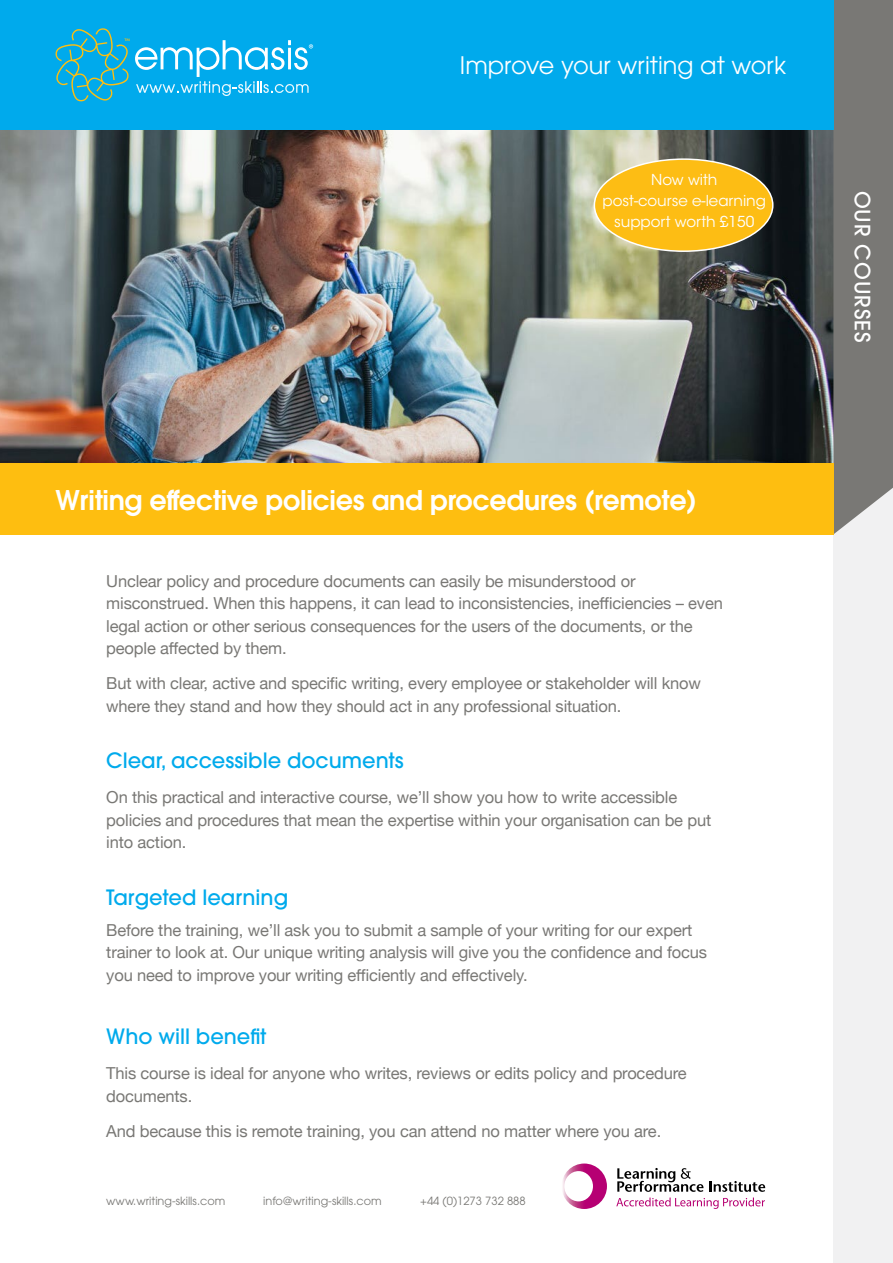
<style>
.page{position:relative;width:893px;height:1263px;background:#fff}
.page>*{position:absolute;margin:0;border:0;box-sizing:border-box;transform-origin:0 0}
.t1{font:600 27px "Avant Garde";letter-spacing:-.01em;color:#fff}
.t2{font:24px "Avant Garde";color:#fff}
.t3{font:500 21px "Avant Garde";color:#00aaec}
.t4{font:500 21px "Avant Garde";letter-spacing:.05em;color:#fff}
.t5{font:16.5px/22.5px "Helvetica Neue";letter-spacing:-.01em;color:#797875}
.t6{font:15px/21px "ITC Avant Garde Std";color:#fff;text-align:center}
.t7{font:11.25px "Avant Garde";color:#797875}
</style>
<div class="page">
<div style="left:833px;top:111px;width:60px;height:1152px;background:#f1f1f2"></div>
<svg style="left:833px;top:0;width:60px;height:535px;background:#7c7d7a"></svg>
<img style="left:0;top:130px;width:833px;height:333px">
<div style="left:0;top:463px;width:833px;height:72px;background:#febe10"></div>
<div style="left:0;top:0;width:833px;height:130px;background:#00aaec"></div>
<svg style="left:55px;top:28px;width:258px;height:74px"></svg>
<img style="left:563px;top:1163px;width:44px;height:46px">
<svg style="left:616px;top:1168px;width:149px;height:41px"></svg>
<div style="left:594px;top:159px;width:179px;height:92px;background:#fdbd14;border-radius:50%"></div>
<div style="left:594px;top:158px;width:179px;height:94px;border:2px solid #fff;border-radius:50%"></div>
<h2 class="t2" style="left:460px;top:51px;width:328px">Improve your writing at work</h2>
<p class="t6" style="left:603px;top:170px;width:165px">Now with<br>post-course e-learning support worth £150</p>
<h1 class="t1" style="left:56px;top:482px;width:643px">Writing effective policies and procedures (remote)</h1>
<p class="t5" style="left:106px;top:570px;width:618px">Unclear policy and procedure documents can easily be misunderstood or misconstrued. When this happens, it can lead to inconsistencies, inefficiencies – even legal action or other serious consequences for the users of the documents, or the people affected by them.</p>
<p class="t5" style="left:106px;top:673px;width:596px">But with clear, active and specific writing, every employee or stakeholder will know where they stand and how they should act in any professional situation.</p>
<p class="t3" style="left:106px;top:747px;width:299px">Clear, accessible documents</p>
<p class="t5" style="left:106px;top:787px;width:606px">On this practical and interactive course, we’ll show you how to write accessible policies and procedures that mean the expertise within your organisation can be put into action.</p>
<p class="t3" style="left:106px;top:884px;width:184px">Targeted learning</p>
<p class="t5" style="left:106px;top:919px;width:602px">Before the training, we’ll ask you to submit a sample of your writing for our expert trainer to look at. Our unique writing analysis will give you the confidence and focus you need to improve your writing efficiently and effectively.</p>
<p class="t3" style="left:106px;top:1023px;width:162px">Who will benefit</p>
<p class="t5" style="left:106px;top:1063px;width:582px">This course is ideal for anyone who writes, reviews or edits policy and procedure documents.</p>
<p class="t5" style="left:106px;top:1121px;width:556px">And because this is remote training, you can attend no matter where you are.</p>
<p class="t7" style="left:106px;top:1194px;width:121px">www.writing-skills.com</p>
<p class="t7" style="left:263px;top:1194px;width:120px">info@writing-skills.com</p>
<p class="t7" style="left:420px;top:1194px;width:107px">+44 (0)1273 732 888</p>
<p class="t4" style="left:875px;top:191px;width:154px;rotate:90deg">OUR COURSES</p>
</div>
